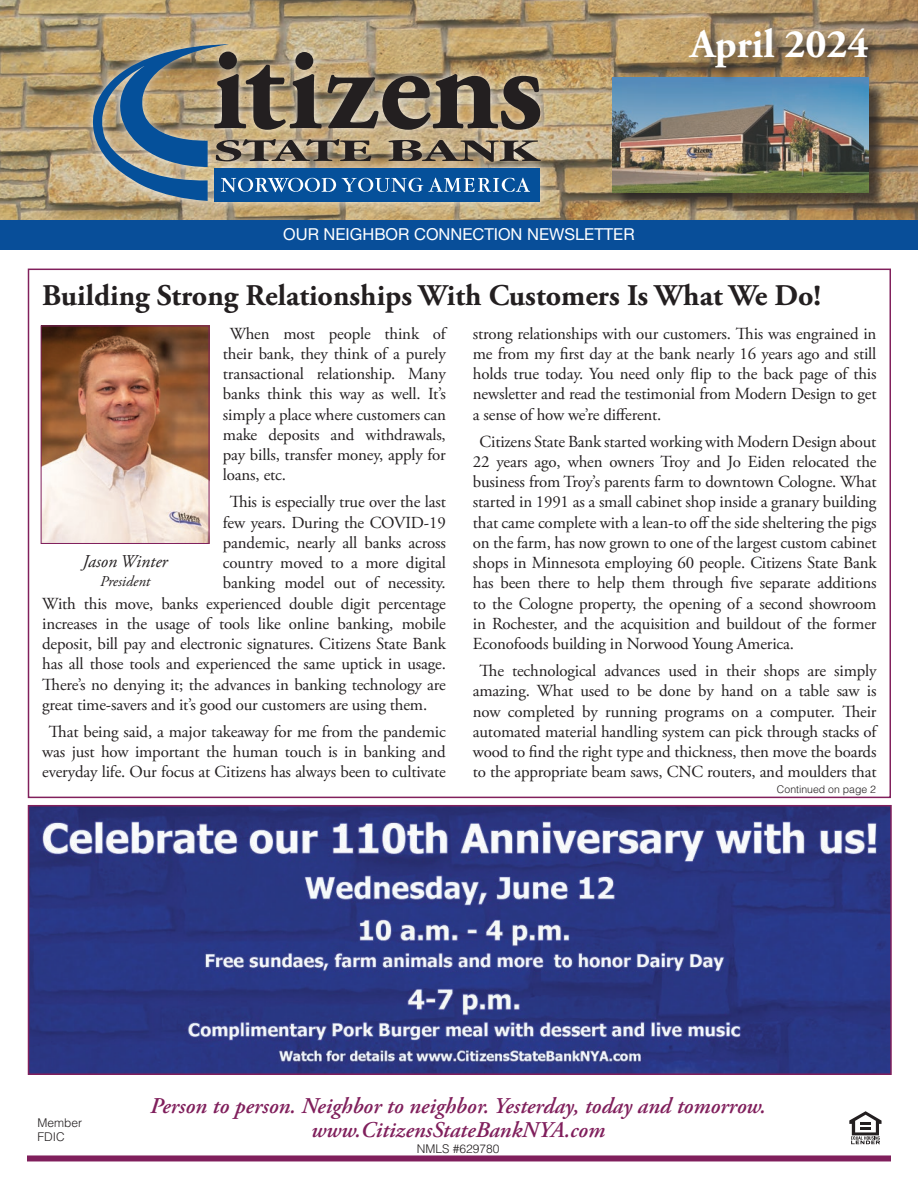
<style>
.page{position:relative;width:918px;height:1188px;background:#fff}
.page>*{position:absolute;margin:0;border:0;box-sizing:border-box;transform-origin:0 0}
.t1{font:700 40.5px "Adobe Garamond Pro";color:#fff}
.t2{font:700 30px "Adobe Garamond Pro";color:#231f20}
.t3{font:italic 600 22.5px/24px "Adobe Garamond Pro";color:#801f5c;text-align:center}
.t4{font:italic 18px "Adobe Garamond Pro";color:#231f20}
.t5{font:16.8px/20.2px "Adobe Garamond Pro";letter-spacing:-.01em;color:#231f20;text-align:justify}
.t6{font:16.5px "Helvetica Neue LT Std";color:#fff}
.t7{font:italic 15px "Adobe Garamond Pro";color:#231f20}
.t8{font:300 12px/13.5px "Helvetica LT Std";color:#231f20}
.t9{font:300 10.5px "Helvetica LT Std";color:#231f20}
</style>
<div class="page">
<img style="left:43px;top:328px;width:164px;height:214px">
<div style="left:41px;top:326px;width:168px;height:218px;border:1px solid #801f5c"></div>
<img style="left:31px;top:808px;width:858px;height:264px">
<div style="left:28px;top:805px;width:864px;height:270px;border:2px solid #801f5c"></div>
<img style="left:0;top:0;width:918px;height:220px">
<div style="left:83px;top:35px;width:467px;height:176px;background:#fff;opacity:.75"></div>
<div style="left:214px;top:169px;width:326px;height:33px;background:#05509a"></div>
<svg style="left:78px;top:42px;width:463px;height:159px;background:#7c7e77"></svg>
<div style="left:0;top:220px;width:918px;height:30px;background:#084e99"></div>
<div style="left:615px;top:80px;width:272px;height:131px;background:#231f20;opacity:.75"></div>
<img style="left:612px;top:78px;width:257px;height:114px">
<svg style="left:851px;top:1144px;width:29px;height:1px"></svg>
<svg style="left:849px;top:1111px;width:33px;height:33px"></svg>
<div style="left:689px;top:28px;width:193px;height:55px;background:#231f20;opacity:.75"></div>
<div style="left:27px;top:1155px;width:864px;height:6px;background:#801f5c"></div>
<h1 class="t1" style="left:690px;top:21px;width:180px">April 2024</h1>
<p class="t6" style="left:283px;top:224px;width:353px">OUR NEIGHBOR CONNECTION NEWSLETTER</p>
<h2 class="t2" style="left:42px;top:278px;width:780px">Building Strong Relationships With Customers Is What We Do!</h2>
<p class="t5" style="left:223px;top:324px;width:224px;text-indent:7px">When most people think of their bank, they think of a purely transactional relationship. Many banks think this way as well. It’s simply a place where customers can make deposits and withdrawals, pay bills, transfer money, apply for loans, etc.</p>
<p class="t5" style="left:230px;top:492px;width:218px">This is especially true over the last</p>
<p class="t5" style="left:223px;top:513px;width:224px">few years. During the COVID-19</p>
<p class="t5" style="left:223px;top:533px;width:224px">pandemic, nearly all banks across</p>
<p class="t5" style="left:223px;top:553px;width:224px">country moved to a more digital</p>
<p class="t5" style="left:223px;top:573px;width:224px">banking model out of necessity.</p>
<p class="t5" style="left:42px;top:594px;width:405px">With this move, banks experienced double digit percentage</p>
<p class="t5" style="left:42px;top:614px;width:405px">increases in the usage of tools like online banking, mobile</p>
<p class="t5" style="left:42px;top:634px;width:405px">deposit, bill pay and electronic signatures. Citizens State Bank</p>
<p class="t5" style="left:42px;top:654px;width:405px">has all those tools and experienced the same uptick in usage.</p>
<p class="t5" style="left:42px;top:675px;width:405px">There’s no denying it; the advances in banking technology are</p>
<p class="t5" style="left:42px;top:695px;width:387px">great time-savers and it’s good our customers are using them.</p>
<p class="t5" style="left:42px;top:722px;width:405px;text-align:center">That being said, a major takeaway for me from the pandemic was just how important the human touch is in banking and everyday life. Our focus at Citizens has always been to cultivate</p>
<p class="t5" style="left:473px;top:324px;width:405px">strong relationships with our customers. This was engrained in me from my first day at the bank nearly 16 years ago and still holds true today. You need only flip to the back page of this newsletter and read the testimonial from Modern Design to get a sense of how we’re different.</p>
<p class="t5" style="left:473px;top:432px;width:405px;text-indent:7px">Citizens State Bank started working with Modern Design about 22 years ago, when owners Troy and Jo Eiden relocated the business from Troy’s parents farm to downtown Cologne. What started in 1991 as a small cabinet shop inside a granary building that came complete with a lean-to off the side sheltering the pigs on the farm, has now grown to one of the largest custom cabinet shops in Minnesota employing 60 people. Citizens State Bank has been there to help them through five separate additions to the Cologne property, the opening of a second showroom in Rochester, and the acquisition and buildout of the former Econofoods building in Norwood Young America.</p>
<p class="t5" style="left:473px;top:661px;width:405px;text-align:center">The technological advances used in their shops are simply amazing. What used to be done by hand on a table saw is now completed by running programs on a computer. Their automated material handling system can pick through stacks of wood to find the right type and thickness, then move the boards to the appropriate beam saws, CNC routers, and moulders that</p>
<p class="t4" style="left:83px;top:551px;width:87px">Jason Winter</p>
<p class="t7" style="left:100px;top:572px;width:52px">President</p>
<p class="t9" style="left:777px;top:783px;width:101px">Continued on page 2</p>
<p class="t8" style="left:38px;top:1116px;width:46px">Member<br>FDIC</p>
<h3 class="t3" style="left:150px;top:1094px;width:617px">Person to person. Neighbor to neighbor. Yesterday, today and tomorrow. www.CitizensStateBankNYA.com</h3>
<p class="t8" style="left:417px;top:1142px;width:84px">NMLS #629780</p>
</div>
